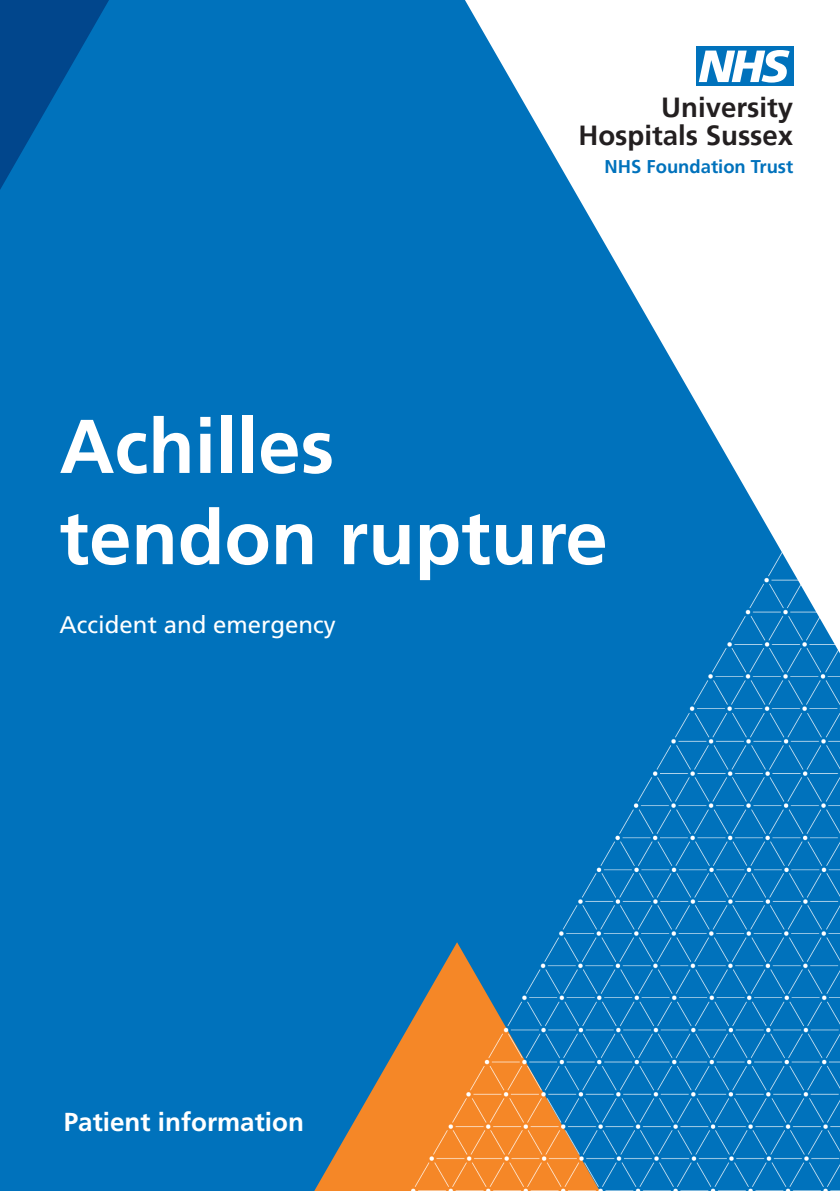
<style>
.page{position:relative;width:840px;height:1191px;background:#fff}
.page>*{position:absolute;margin:0;border:0;box-sizing:border-box;transform-origin:0 0}
.Leaflet_title{font:700 76px "Frutiger LT Std";color:#fff}
.t1{font:700 27.6px/28px "Frutiger";color:#231f20;text-align:right}
.t2{font:700 26px "Frutiger LT Std";color:#fff}
.t3{font:24px "Frutiger";color:#fff}
.t4{font:700 18.4px "Frutiger";color:#0072bc}
</style>
<div class="page">
<div style="left:0;top:0;width:839px;height:1191px;background:#0072bc"></div>
<svg style="left:314px;top:1022px;width:97px;height:169px"></svg>
<svg style="left:0;top:0;width:109px;height:190px"></svg>
<svg style="left:465px;top:0;width:374px;height:450px;fill:#fff"></svg>
<div style="left:695px;top:47px;width:97px;height:39px;background:#0072bc"></div>
<svg style="left:698px;top:50px;width:91px;height:33px"></svg>
<img style="left:411px;top:450px;width:428px;height:741px">
<p class="t1" style="left:578px;top:93px;width:216px">University<br>Hospitals Sussex</p>
<p class="t4" style="left:604px;top:156px;width:190px">NHS Foundation Trust</p>
<p class="Leaflet_title" style="left:60px;top:402px;width:276px">Achilles</p>
<p class="Leaflet_title" style="left:60px;top:493px;width:549px">tendon rupture</p>
<p class="t3" style="left:60px;top:611px;width:278px">Accident and emergency</p>
<p class="t2" style="left:64px;top:1107px;width:241px">Patient information</p>
</div>
